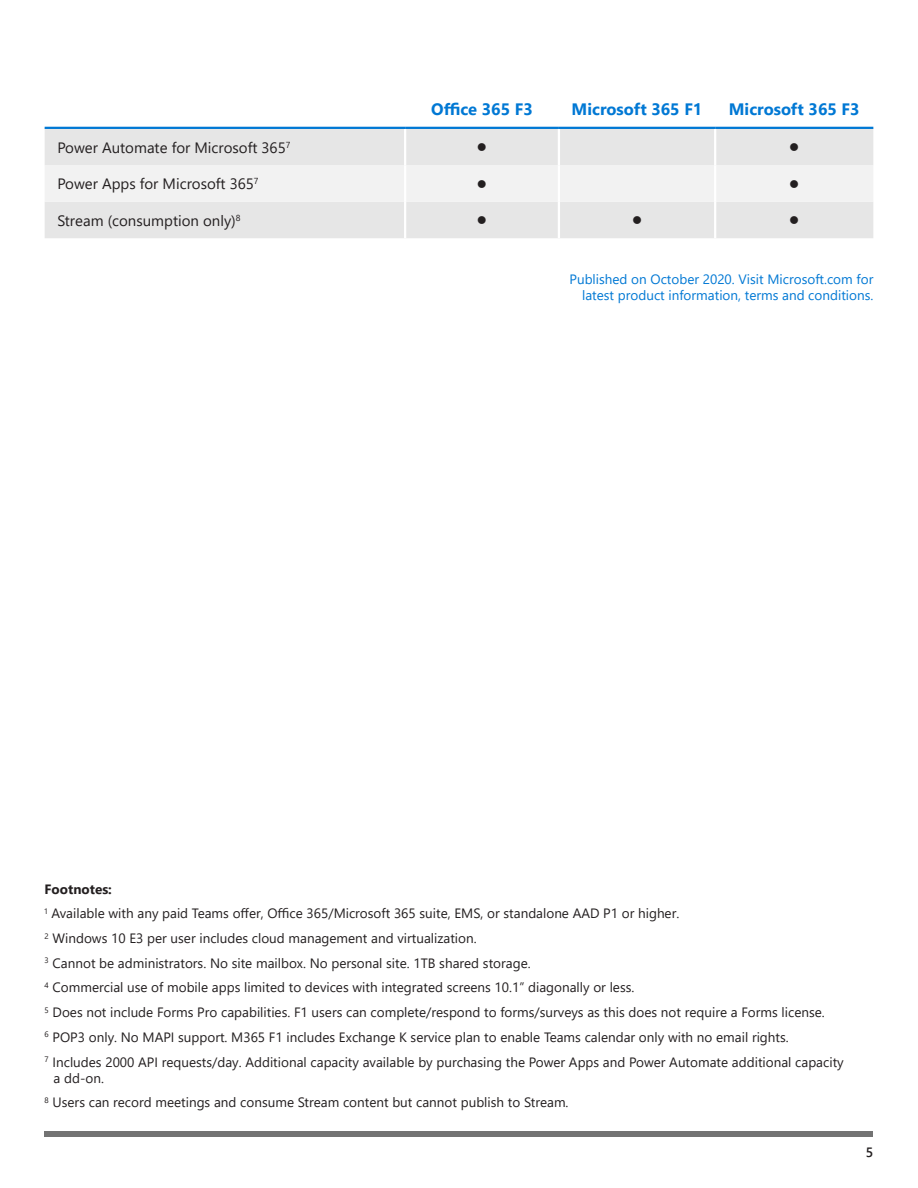
<style>
.page{position:relative;width:918px;height:1188px;background:#fff}
.page>*{position:absolute;margin:0;border:0;box-sizing:border-box;transform-origin:0 0}
.Table_heading_1{font:700 16.5px "Segoe UI";color:#0078d4}
.Table_text{font:15px "Segoe UI";color:#231f20}
.t1{font:13.5px/16.2px "Segoe UI";color:#231f20}
.t2{font:13.5px/16.2px "Segoe UI";color:#0078d4;text-align:right}
.t3{font:700 13.5px "Segoe UI";color:#231f20}
.t4{font:13.5px "Wingdings";color:#231f20}
.t5{font:600 13.5px "Segoe UI";color:#231f20}
</style>
<div class="page">
<div style="left:45px;top:1132px;width:828px;height:5px;background:#737373"></div>
<svg style="left:45px;top:129px;width:828px;height:109px"></svg>
<hr style="left:404px;top:129px;width:2px;height:36px;background:#fff">
<hr style="left:558px;top:129px;width:2px;height:36px;background:#fff">
<hr style="left:404px;top:165px;width:2px;height:37px;background:#fff">
<hr style="left:558px;top:165px;width:2px;height:37px;background:#fff">
<hr style="left:404px;top:202px;width:2px;height:36px;background:#fff">
<hr style="left:558px;top:202px;width:2px;height:36px;background:#fff">
<hr style="left:45px;top:127px;width:360px;height:2px;background:#0078d4">
<hr style="left:405px;top:127px;width:154px;height:2px;background:#0078d4">
<hr style="left:559px;top:127px;width:156px;height:2px;background:#0078d4">
<hr style="left:715px;top:127px;width:158px;height:2px;background:#0078d4">
<hr style="left:714px;top:129px;width:2px;height:36px;background:#fff">
<hr style="left:714px;top:165px;width:2px;height:37px;background:#fff">
<hr style="left:714px;top:202px;width:2px;height:36px;background:#fff">
<p class="Table_heading_1" style="left:431px;top:94px;width:103px">Office 365 F3</p>
<p class="Table_heading_1" style="left:572px;top:94px;width:132px">Microsoft 365 F1</p>
<p class="Table_heading_1" style="left:729px;top:94px;width:132px">Microsoft 365 F3</p>
<p class="Table_text" style="left:57px;top:133px;width:235px">Power Automate for Microsoft 365<sup>7</sup></p>
<p class="t4" style="left:477px;top:140px;width:12px">●</p>
<p class="t4" style="left:789px;top:140px;width:12px">●</p>
<p class="Table_text" style="left:57px;top:170px;width:203px">Power Apps for Microsoft 365<sup>7</sup></p>
<p class="t4" style="left:477px;top:177px;width:12px">●</p>
<p class="t4" style="left:789px;top:177px;width:12px">●</p>
<p class="Table_text" style="left:57px;top:206px;width:185px">Stream (consumption only)<sup>8</sup></p>
<p class="t4" style="left:477px;top:213px;width:12px">●</p>
<p class="t4" style="left:632px;top:213px;width:12px">●</p>
<p class="t4" style="left:789px;top:213px;width:12px">●</p>
<p class="t2" style="left:570px;top:269px;width:305px">Published on October 2020. Visit Microsoft.com for latest product information, terms and conditions.</p>
<p class="t3" style="left:45px;top:876px;width:69px">Footnotes:</p>
<p class="t1" style="left:45px;top:904px;width:636px"><sup>1</sup> Available with any paid Teams offer, Office 365/Microsoft 365 suite, EMS, or standalone AAD P1 or higher.</p>
<p class="t1" style="left:45px;top:929px;width:434px"><sup>2</sup> Windows 10 E3 per user includes cloud management and virtualization.</p>
<p class="t1" style="left:45px;top:954px;width:488px"><sup>3</sup> Cannot be administrators. No site mailbox. No personal site. 1TB shared storage.</p>
<p class="t1" style="left:45px;top:978px;width:591px"><sup>4</sup> Commercial use of mobile apps limited to devices with integrated screens 10.1” diagonally or less.</p>
<p class="t1" style="left:45px;top:1003px;width:782px"><sup>5</sup> Does not include Forms Pro capabilities. F1 users can complete/respond to forms/surveys as this does not require a Forms license.</p>
<p class="t1" style="left:45px;top:1028px;width:746px"><sup>6</sup> POP3 only. No MAPI support. M365 F1 includes Exchange K service plan to enable Teams calendar only with no email rights.</p>
<p class="t1" style="left:54px;top:1052px;width:792px;text-indent:-9px"><sup>7</sup> Includes 2000 API requests/day. Additional capacity available by purchasing the Power Apps and Power Automate additional capacity a dd-on.</p>
<p class="t1" style="left:45px;top:1093px;width:525px"><sup>8</sup> Users can record meetings and consume Stream content but cannot publish to Stream.</p>
<p class="t5" style="left:866px;top:1139px;width:9px">5</p>
</div>
